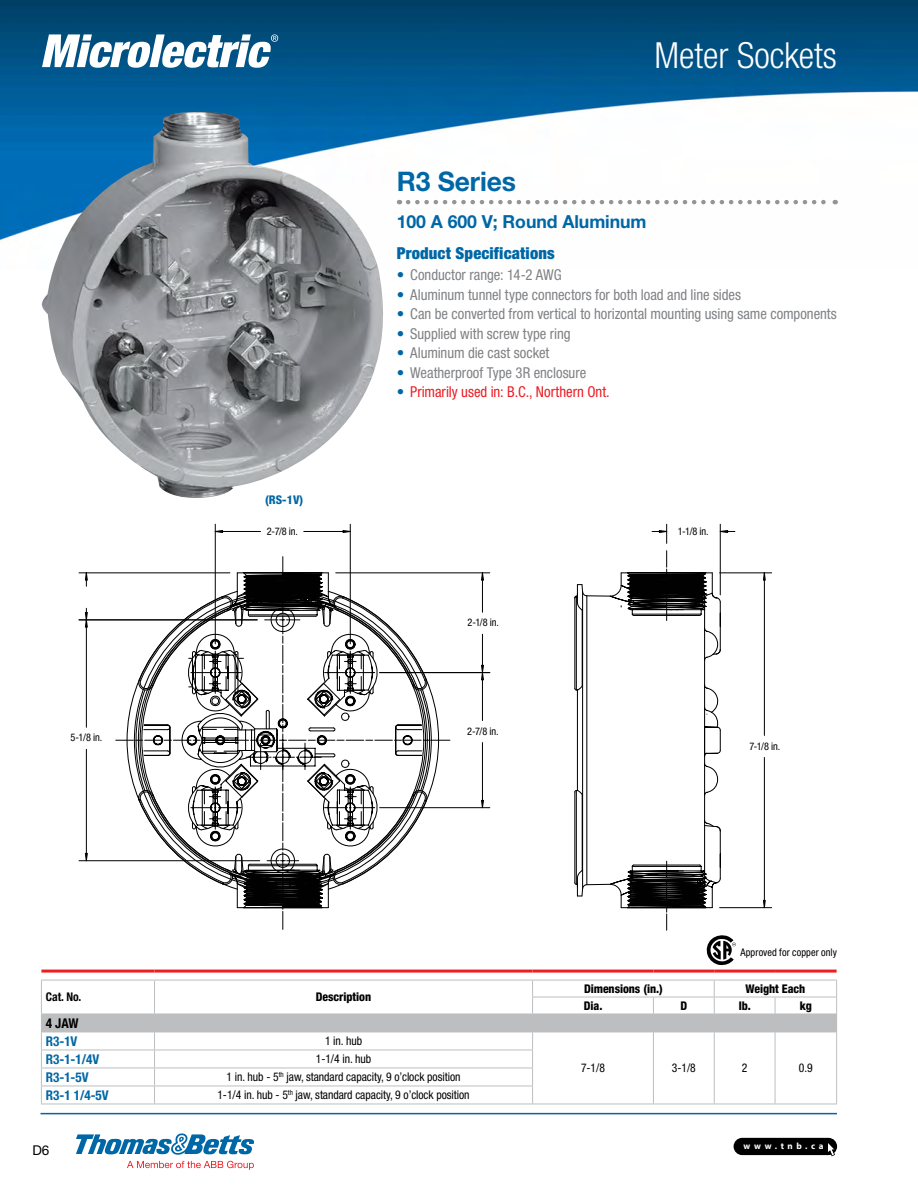
<style>
.page{position:relative;width:918px;height:1188px;background:#fff}
.page>*{position:absolute;margin:0;border:0;box-sizing:border-box;transform-origin:0 0}
.t1{font:300 condensed 36px "Helvetica Neue LT Std";color:#fff}
.t2{font:700 27px "Helvetica Neue LT Std";letter-spacing:-.005em;color:#0067a6}
.t3{font:700 18px "Helvetica Neue LT Std";letter-spacing:-.005em;color:#0067a6}
.t4{font:900 condensed 16.5px "Helvetica Neue LT Std";letter-spacing:.01em;color:#0067a6}
.t5{font:condensed 15px "Helvetica Neue LT Std";color:#808285}
.t6{font:condensed 15px "Helvetica Neue LT Std";color:#ed1d24}
.t7{font:700 condensed 13.5px "Helvetica Neue LT Std";letter-spacing:-.005em;color:#0067a6}
.t8{font:700 condensed 13.5px "Helvetica Neue LT Std";color:#000}
.t9{font:13.5px "Helvetica Neue LT Std";color:#000}
.t10{font:condensed 12px "Helvetica Neue LT Std";letter-spacing:-.005em;color:#000}
.t11{font:800 condensed 12px "Helvetica Neue LT Std";letter-spacing:-.005em;color:#000}
.t12{font:800 condensed 12px "Helvetica Neue LT Std";color:#0067a6}
.t13{font:700 condensed 12px "Helvetica Neue LT Std";color:#000}
.t14{font:condensed 10.5px "Helvetica Neue LT Std";letter-spacing:.005em;color:#000}
.t15{font:700 9px "Myriad Pro";letter-spacing:.405em;color:#fff}
.s1{font-weight:700;font-stretch:normal;color:#0067a6}
</style>
<div class="page">
<img style="left:0;top:0;width:918px;height:241px">
<div style="left:734px;top:1138px;width:103px;height:17px;background:#000;border-radius:9px"></div>
<svg style="left:827px;top:1143px;width:8px;height:13px"></svg>
<hr style="left:40px;top:1113px;width:797px;height:1px;background:#0067a6">
<img style="left:41px;top:112px;width:368px;height:386px">
<hr style="left:764px;top:757px;width:1px;height:151px;background:#010101">
<hr style="left:764px;top:573px;width:1px;height:162px;background:#010101">
<hr style="left:720px;top:907px;width:52px;height:1px;background:#010101">
<hr style="left:720px;top:573px;width:52px;height:1px;background:#010101">
<hr style="left:79px;top:573px;width:151px;height:1px;background:#010101">
<svg style="left:85px;top:573px;width:2px;height:13px"></svg>
<hr style="left:86px;top:620px;width:1px;height:107px;background:#010101">
<hr style="left:86px;top:749px;width:1px;height:112px;background:#010101">
<hr style="left:79px;top:620px;width:178px;height:1px;background:#010101">
<hr style="left:79px;top:860px;width:181px;height:1px;background:#010101">
<svg style="left:85px;top:608px;width:2px;height:19px"></svg>
<hr style="left:215px;top:531px;width:46px;height:1px;background:#010101">
<hr style="left:304px;top:531px;width:46px;height:1px;background:#010101">
<hr style="left:215px;top:524px;width:1px;height:120px;background:#010101">
<hr style="left:350px;top:524px;width:1px;height:120px;background:#010101">
<svg style="left:215px;top:530px;width:8px;height:3px"></svg>
<svg style="left:343px;top:530px;width:7px;height:3px"></svg>
<hr style="left:720px;top:524px;width:1px;height:71px;background:#010101">
<svg style="left:720px;top:530px;width:15px;height:3px"></svg>
<svg style="left:652px;top:524px;width:15px;height:19px"></svg>
<svg style="left:42px;top:34px;width:236px;height:34px"></svg>
<svg style="left:408px;top:200px;width:428px;height:4px"></svg>
<svg style="left:116px;top:551px;width:620px;height:414px"></svg>
<div style="left:41px;top:1014px;width:796px;height:18px;background:#bcbec0"></div>
<hr style="left:532px;top:997px;width:121px;height:1px;background:#bcbec0">
<svg style="left:532px;top:981px;width:1px;height:33px"></svg>
<hr style="left:653px;top:997px;width:61px;height:1px;background:#bcbec0">
<svg style="left:653px;top:997px;width:1px;height:17px"></svg>
<hr style="left:714px;top:997px;width:61px;height:1px;background:#bcbec0">
<svg style="left:714px;top:981px;width:1px;height:33px"></svg>
<hr style="left:775px;top:997px;width:62px;height:1px;background:#bcbec0">
<svg style="left:775px;top:997px;width:1px;height:17px"></svg>
<hr style="left:41px;top:1050px;width:114px;height:1px;background:#bcbec0">
<hr style="left:155px;top:1050px;width:378px;height:1px;background:#bcbec0">
<hr style="left:41px;top:1068px;width:114px;height:1px;background:#bcbec0">
<hr style="left:155px;top:1068px;width:378px;height:1px;background:#bcbec0">
<hr style="left:41px;top:1086px;width:114px;height:1px;background:#bcbec0">
<hr style="left:155px;top:1086px;width:378px;height:1px;background:#bcbec0">
<svg style="left:532px;top:1033px;width:1px;height:71px"></svg>
<svg style="left:653px;top:1033px;width:1px;height:71px"></svg>
<svg style="left:714px;top:1033px;width:1px;height:71px"></svg>
<svg style="left:775px;top:1033px;width:1px;height:71px"></svg>
<hr style="left:155px;top:1104px;width:378px;height:1px;background:#bcbec0">
<hr style="left:533px;top:1104px;width:120px;height:1px;background:#bcbec0">
<hr style="left:653px;top:1104px;width:61px;height:1px;background:#bcbec0">
<hr style="left:714px;top:1104px;width:61px;height:1px;background:#bcbec0">
<hr style="left:775px;top:1104px;width:62px;height:1px;background:#bcbec0">
<hr style="left:155px;top:980px;width:378px;height:1px;background:#bcbec0">
<hr style="left:533px;top:980px;width:120px;height:1px;background:#bcbec0">
<hr style="left:653px;top:980px;width:61px;height:1px;background:#bcbec0">
<hr style="left:714px;top:980px;width:61px;height:1px;background:#bcbec0">
<hr style="left:775px;top:980px;width:62px;height:1px;background:#bcbec0">
<hr style="left:41px;top:980px;width:114px;height:1px;background:#bcbec0">
<svg style="left:154px;top:980px;width:1px;height:34px"></svg>
<svg style="left:154px;top:1033px;width:1px;height:71px"></svg>
<hr style="left:41px;top:1104px;width:114px;height:1px;background:#bcbec0">
<hr style="left:41px;top:970px;width:114px;height:3px;background:#ed1d24">
<hr style="left:155px;top:970px;width:378px;height:3px;background:#ed1d24">
<hr style="left:533px;top:970px;width:120px;height:3px;background:#ed1d24">
<hr style="left:653px;top:970px;width:61px;height:3px;background:#ed1d24">
<hr style="left:714px;top:970px;width:61px;height:3px;background:#ed1d24">
<hr style="left:775px;top:970px;width:62px;height:3px;background:#ed1d24">
<svg style="left:41px;top:980px;width:1px;height:124px"></svg>
<svg style="left:836px;top:980px;width:1px;height:124px"></svg>
<hr style="left:41px;top:1032px;width:114px;height:1px;background:#bcbec0">
<hr style="left:155px;top:1032px;width:378px;height:1px;background:#bcbec0">
<hr style="left:533px;top:1032px;width:120px;height:1px;background:#bcbec0">
<hr style="left:653px;top:1032px;width:61px;height:1px;background:#bcbec0">
<hr style="left:714px;top:1032px;width:61px;height:1px;background:#bcbec0">
<hr style="left:775px;top:1032px;width:62px;height:1px;background:#bcbec0">
<svg style="left:127px;top:1161px;width:127px;height:9px"></svg>
<svg style="left:76px;top:1133px;width:178px;height:22px"></svg>
<h1 class="t1" style="left:654px;top:34px;width:184px">Meter Sockets</h1>
<p class="t14" style="left:71px;top:731px;width:33px">5-1/8 in.</p>
<p class="t12" style="left:265px;top:492px;width:40px">(RS-1V)</p>
<p class="t14" style="left:267px;top:525px;width:33px">2-7/8 in.</p>
<h2 class="t2" style="left:397px;top:165px;width:121px">R3 Series</h2>
<p class="t3" style="left:397px;top:210px;width:251px">100 A 600 V; Round Aluminum</p>
<p class="t4" style="left:397px;top:243px;width:160px">Product Specifications</p>
<p class="t5" style="left:397px;top:266px;width:166px"><span class="s1">•</span> Conductor range: 14-2 AWG</p>
<p class="t5" style="left:397px;top:286px;width:346px"><span class="s1">•</span> Aluminum tunnel type connectors for both load and line sides</p>
<p class="t5" style="left:397px;top:305px;width:442px"><span class="s1">•</span> Can be converted from vertical to horizontal mounting using same components</p>
<p class="t5" style="left:397px;top:325px;width:175px"><span class="s1">•</span> Supplied with screw type ring</p>
<p class="t5" style="left:397px;top:344px;width:154px"><span class="s1">•</span> Aluminum die cast socket</p>
<p class="t5" style="left:397px;top:364px;width:191px"><span class="s1">•</span> Weatherproof Type 3R enclosure</p>
<p class="t6" style="left:397px;top:383px;width:215px"><span class="s1">•</span> Primarily used in: B.C., Northern Ont.</p>
<p class="t14" style="left:468px;top:616px;width:33px">2-1/8 in.</p>
<p class="t14" style="left:467px;top:725px;width:33px">2-7/8 in.</p>
<p class="t14" style="left:678px;top:525px;width:32px">1-1/8 in.</p>
<p class="t14" style="left:749px;top:740px;width:32px">7-1/8 in.</p>
<p class="t13" style="left:46px;top:990px;width:37px">Cat. No.</p>
<p class="t11" style="left:316px;top:990px;width:57px">Description</p>
<p class="t8" style="left:46px;top:1015px;width:34px">4 JAW</p>
<p class="t7" style="left:46px;top:1033px;width:33px">R3-1V</p>
<p class="t10" style="left:325px;top:1034px;width:39px">1 in. hub</p>
<p class="t14" style="left:740px;top:946px;width:98px">Approved for copper only</p>
<p class="t11" style="left:584px;top:981px;width:80px">Dimensions (in.)</p>
<p class="t11" style="left:746px;top:981px;width:61px">Weight Each</p>
<p class="t11" style="left:584px;top:998px;width:20px">Dia.</p>
<p class="t11" style="left:680px;top:998px;width:8px">D</p>
<p class="t11" style="left:739px;top:998px;width:14px">lb.</p>
<p class="t11" style="left:800px;top:998px;width:14px">kg</p>
<p class="t7" style="left:46px;top:1051px;width:55px">R3-1-1/4V</p>
<p class="t10" style="left:316px;top:1052px;width:57px">1-1/4 in. hub</p>
<p class="t7" style="left:46px;top:1069px;width:44px">R3-1-5V</p>
<p class="t10" style="left:227px;top:1070px;width:235px">1 in. hub - 5<sup>th</sup> jaw, standard capacity, 9 o’clock position</p>
<p class="t7" style="left:46px;top:1087px;width:64px">R3-1 1/4-5V</p>
<p class="t10" style="left:217px;top:1088px;width:254px">1-1/4 in. hub - 5<sup>th</sup> jaw, standard capacity, 9 o’clock position</p>
<p class="t9" style="left:32px;top:1142px;width:19px">D6</p>
<p class="t10" style="left:581px;top:1061px;width:25px">7-1/8</p>
<p class="t10" style="left:672px;top:1061px;width:25px">3-1/8</p>
<p class="t10" style="left:742px;top:1061px;width:7px">2</p>
<p class="t10" style="left:799px;top:1061px;width:15px">0.9</p>
<p class="t15" style="left:743px;top:1140px;width:82px">www.tnb.ca</p>
</div>
